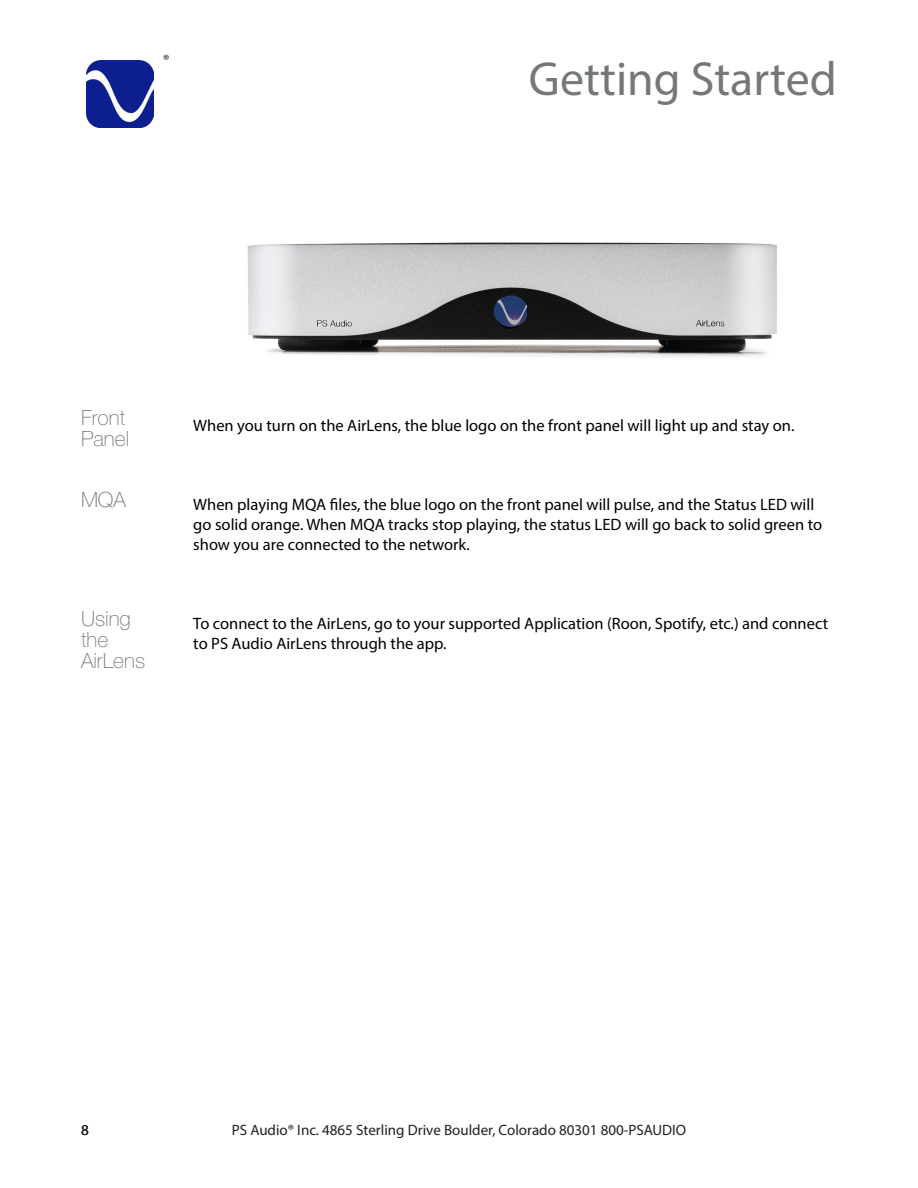
<style>
.page{position:relative;width:918px;height:1188px;background:#fff}
.page>*{position:absolute;margin:0;border:0;box-sizing:border-box;transform-origin:0 0}
.Headlines{font:48px "Myriad Pro";color:#75787b}
.Side_Titles{font:100 21px/21px "Helvetica Neue LT Std";color:#767676}
.Body_Text{font:16.5px/19.8px "Myriad Pro";color:#000}
.t1{font:15px "Myriad Pro";color:#231f20}
</style>
<div class="page">
<img style="left:86px;top:60px;width:67px;height:67px">
<img style="left:247px;top:242px;width:530px;height:116px">
<p class="t1" style="left:163px;top:51px;width:8px">®</p>
<p class="Headlines" style="left:529px;top:49px;width:310px">Getting Started</p>
<p class="Side_Titles" style="left:81px;top:407px;width:50px">Front<br>Panel</p>
<p class="Side_Titles" style="left:81px;top:489px;width:47px">MQA</p>
<p class="Side_Titles" style="left:81px;top:608px;width:66px">Using the<br>AirLens</p>
<p class="Body_Text" style="left:193px;top:415px;width:603px">When you turn on the AirLens, the blue logo on the front panel will light up and stay on.</p>
<p class="Body_Text" style="left:193px;top:494px;width:630px">When playing MQA files, the blue logo on the front panel will pulse, and the Status LED will go solid orange. When MQA tracks stop playing, the status LED will go back to solid green to show you are connected to the network.</p>
<p class="Body_Text" style="left:193px;top:613px;width:636px">To connect to the AirLens, go to your supported Application (Roon, Spotify, etc.) and connect to PS Audio AirLens through the app.</p>
<p class="t1" style="left:81px;top:1121px;width:9px">8</p>
<p class="t1" style="left:232px;top:1121px;width:456px">PS Audio® Inc. 4865 Sterling Drive Boulder, Colorado 80301 800-PSAUDIO</p>
</div>
